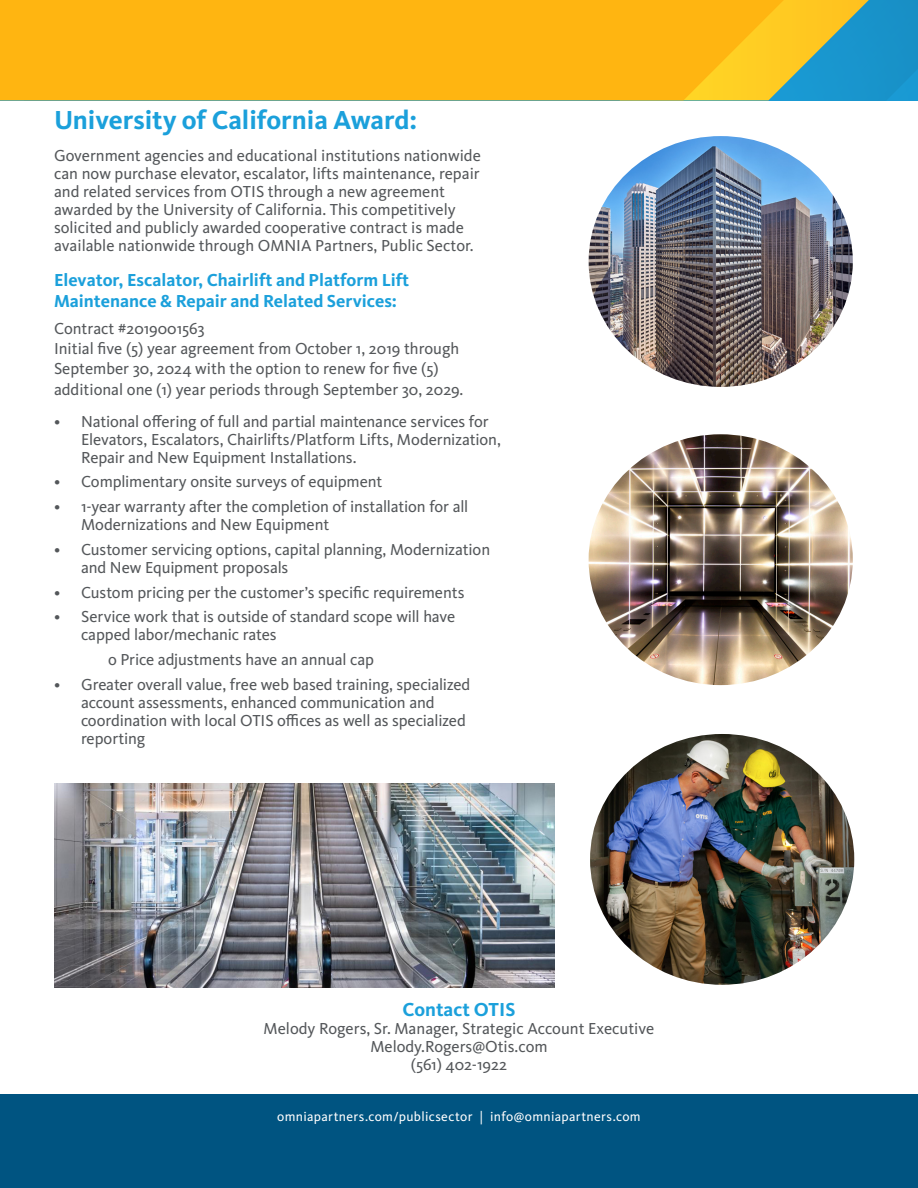
<style>
.page{position:relative;width:918px;height:1188px;background:#fff}
.page>*{position:absolute;margin:0;border:0;box-sizing:border-box;transform-origin:0 0}
.t1{font:700 27px "Kievit Pro";color:#1ba0db}
.t2{font:700 19.5px "Kievit Pro";color:#1ba0db}
.t3{font:700 18px/21.6px "Kievit Pro";color:#1ba0db}
.t4{font:16.5px/18px "Kievit Pro";color:#54575a}
.t5{font:13.5px "Kievit Pro";letter-spacing:.025em;color:#fff}
</style>
<div class="page">
<svg style="left:869px;top:0;width:49px;height:100px;background:#1892c9"></svg>
<svg style="left:784px;top:0;width:85px;height:100px;background:#7aaa84"></svg>
<div style="left:0;top:0;width:784px;height:100px;background:#ffb511"></div>
<img style="left:589px;top:434px;width:264px;height:251px">
<img style="left:590px;top:734px;width:264px;height:251px">
<img style="left:589px;top:136px;width:264px;height:251px">
<div style="left:0;top:1094px;width:918px;height:94px;background:#005481"></div>
<img style="left:54px;top:783px;width:500px;height:204px">
<p class="t1" style="left:54px;top:104px;width:365px">University of California Award:</p>
<p class="t4" style="left:54px;top:146px;width:428px">Government agencies and educational institutions nationwide can now purchase elevator, escalator, lifts maintenance, repair and related services from OTIS through a new agreement awarded by the University of California. This competitively solicited and publicly awarded cooperative contract is made available nationwide through OMNIA Partners, Public Sector.</p>
<p class="t3" style="left:54px;top:269px;width:357px">Elevator, Escalator, Chairlift and Platform Lift<br>Maintenance &amp; Repair and Related Services:</p>
<p class="t4" style="left:54px;top:318px;width:407px;line-height:19.8px">Contract #2019001563<br>Initial five (5) year agreement from October 1, 2019 through<br>September 30, 2024 with the option to renew for five (5)</p>
<p class="t4" style="left:54px;top:381px;width:411px">additional one (1) year periods through September 30, 2029.</p>
<p class="t4" style="left:81px;top:412px;width:422px;text-indent:-27px">• National offering of full and partial maintenance services for<br>Elevators, Escalators, Chairlifts/Platform Lifts, Modernization,<br>Repair and New Equipment Installations.</p>
<p class="t4" style="left:54px;top:473px;width:330px">• Complimentary onsite surveys of equipment</p>
<p class="t4" style="left:81px;top:498px;width:389px;text-indent:-27px">• 1-year warranty after the completion of installation for all<br>Modernizations and New Equipment</p>
<p class="t4" style="left:81px;top:540px;width:411px;text-indent:-27px">• Customer servicing options, capital planning, Modernization and New Equipment proposals</p>
<p class="t4" style="left:54px;top:583px;width:412px">• Custom pricing per the customer’s specific requirements</p>
<p class="t4" style="left:81px;top:608px;width:376px;text-indent:-27px">• Service work that is outside of standard scope will have capped labor/mechanic rates</p>
<p class="t4" style="left:108px;top:651px;width:268px">o Price adjustments have an annual cap</p>
<p class="t4" style="left:81px;top:675px;width:391px;text-indent:-27px">• Greater overall value, free web based training, specialized account assessments, enhanced communication and coordination with local OTIS offices as well as specialized reporting</p>
<p class="t2" style="left:403px;top:997px;width:114px">Contact OTIS</p>
<p class="t4" style="left:264px;top:1019px;width:392px">Melody Rogers, Sr. Manager, Strategic Account Executive</p>
<p class="t4" style="left:370px;top:1037px;width:179px">Melody.Rogers@Otis.com</p>
<p class="t4" style="left:411px;top:1055px;width:98px">(561) 402-1922</p>
<p class="t5" style="left:277px;top:1109px;width:365px">omniapartners.com/publicsector | info@omniapartners.com</p>
</div>
